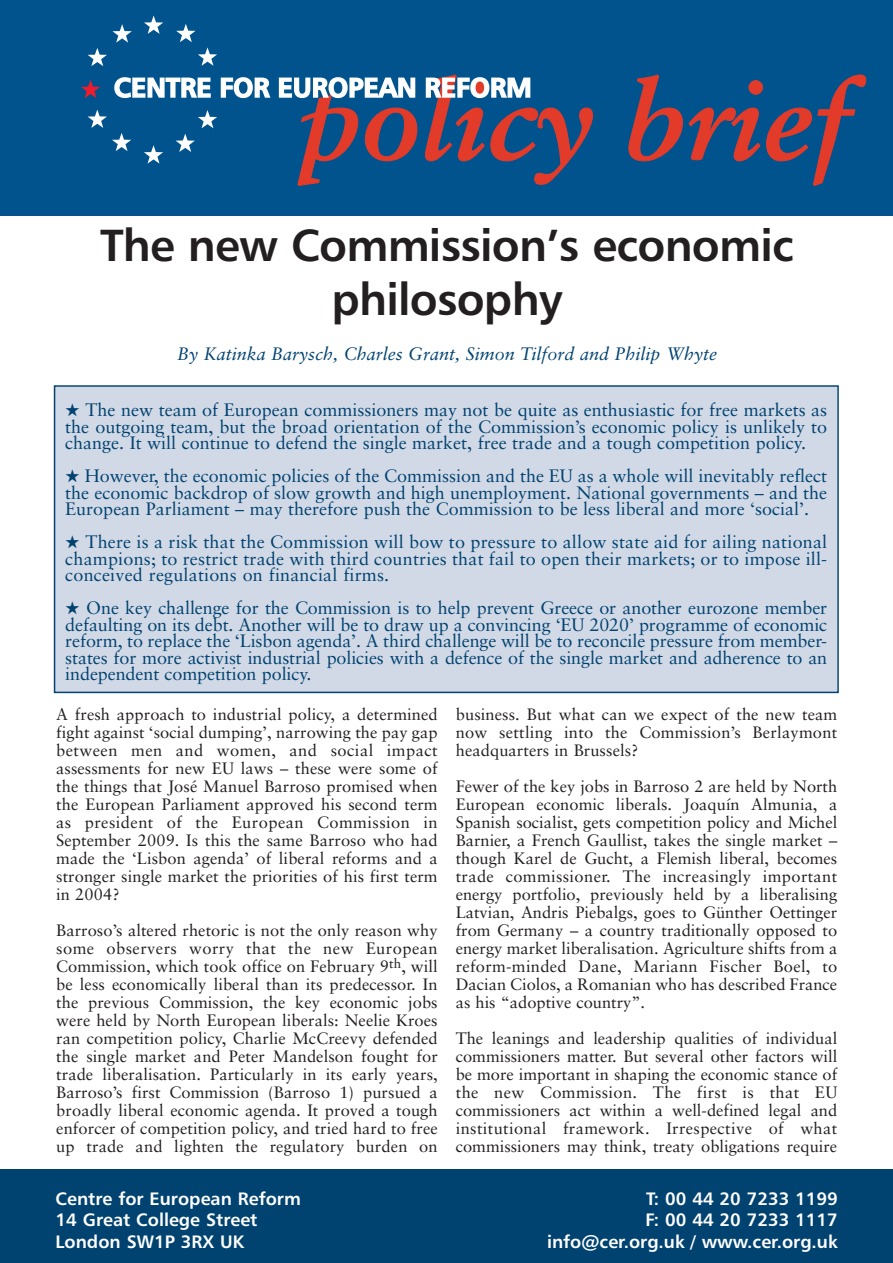
<style>
.page{position:relative;width:893px;height:1263px;background:#fff}
.page>*{position:absolute;margin:0;border:0;box-sizing:border-box;transform-origin:0 0}
.t1{font:45px/54px "Humanist 777 BT Bold B";letter-spacing:-.02em;color:#231f20;text-align:center}
.t2{font:18px/16.5px "Sabon";color:#004270;text-align:justify}
.t3{font:18px "Humanist 777 BT Bold B";color:#fff}
.t4{font:italic 18px "Sabon";color:#004270}
.t5{font:16.5px/18px "Sabon";letter-spacing:.005em;color:#231f20;text-align:justify}
</style>
<div class="page">
<div style="left:0;top:1169px;width:893px;height:94px;background:#004270"></div>
<div style="left:0;top:0;width:893px;height:215px;background:#00538d"></div>
<svg style="left:628px;top:74px;width:239px;height:112px"></svg>
<svg style="left:81px;top:16px;width:190px;height:148px"></svg>
<svg style="left:278px;top:77px;width:140px;height:109px"></svg>
<svg style="left:425px;top:74px;width:168px;height:111px"></svg>
<div style="left:55px;top:387px;width:782px;height:305px;background:#d2d9e6"></div>
<div style="left:54px;top:385px;width:785px;height:308px;border:2px solid #004270"></div>
<h1 class="t1" style="left:100px;top:222px;width:696px">The new Commission’s economic philosophy</h1>
<p class="t4" style="left:177px;top:346px;width:541px">By Katinka Barysch, Charles Grant, Simon Tilford and Philip Whyte</p>
<p class="t2" style="left:65px;top:403px;width:763px">★ The new team of European commissioners may not be quite as enthusiastic for free markets as the outgoing team, but the broad orientation of the Commission’s economic policy is unlikely to change. It will continue to defend the single market, free trade and a tough competition policy.</p>
<p class="t2" style="left:65px;top:469px;width:763px">★ However, the economic policies of the Commission and the EU as a whole will inevitably reflect the economic backdrop of slow growth and high unemployment. National governments – and the European Parliament – may therefore push the Commission to be less liberal and more ‘social’.</p>
<p class="t2" style="left:65px;top:535px;width:763px">★ There is a risk that the Commission will bow to pressure to allow state aid for ailing national champions; to restrict trade with third countries that fail to open their markets; or to impose ill&shy;conceived regulations on financial firms.</p>
<p class="t2" style="left:65px;top:601px;width:763px">★ One key challenge for the Commission is to help prevent Greece or another eurozone member defaulting on its debt. Another will be to draw up a convincing ‘EU 2020’ programme of economic reform, to replace the ‘Lisbon agenda’. A third challenge will be to reconcile pressure from member&shy;states for more activist industrial policies with a defence of the single market and adherence to an independent competition policy.</p>
<p class="t5" style="left:56px;top:707px;width:383px">A fresh approach to industrial policy, a determined fight against ‘social dumping’, narrowing the pay gap between men and women, and social impact assessments for new EU laws – these were some of the things that José Manuel Barroso promised when the European Parliament approved his second term as president of the European Commission in September 2009. Is this the same Barroso who had made the ‘Lisbon agenda’ of liberal reforms and a stronger single market the priorities of his first term in 2004?</p>
<p class="t5" style="left:56px;top:923px;width:383px">Barroso’s altered rhetoric is not the only reason why some observers worry that the new European Commission, which took office on February 9<sup>th</sup>, will be less economically liberal than its predecessor. In the previous Commission, the key economic jobs were held by North European liberals: Neelie Kroes ran competition policy, Charlie McCreevy defended the single market and Peter Mandelson fought for trade liberalisation. Particularly in its early years, Barroso’s first Commission (Barroso 1) pursued a broadly liberal economic agenda. It proved a tough enforcer of competition policy, and tried hard to free up trade and lighten the regulatory burden on</p>
<p class="t5" style="left:456px;top:707px;width:383px">business. But what can we expect of the new team now settling into the Commission’s Berlaymont headquarters in Brussels?</p>
<p class="t5" style="left:456px;top:779px;width:383px">Fewer of the key jobs in Barroso 2 are held by North European economic liberals. Joaquín Almunia, a Spanish socialist, gets competition policy and Michel Barnier, a French Gaullist, takes the single market – though Karel de Gucht, a Flemish liberal, becomes trade commissioner. The increasingly important energy portfolio, previously held by a liberalising Latvian, Andris Piebalgs, goes to Günther Oettinger from Germany – a country traditionally opposed to energy market liberalisation. Agriculture shifts from a reform-minded Dane, Mariann Fischer Boel, to Dacian Ciolos, a Romanian who has described France as his “adoptive country”.</p>
<p class="t5" style="left:456px;top:1031px;width:383px">The leanings and leadership qualities of individual commissioners matter. But several other factors will be more important in shaping the economic stance of the new Commission. The first is that EU commissioners act within a well-defined legal and institutional framework. Irrespective of what commissioners may think, treaty obligations require</p>
<p class="t3" style="left:56px;top:1191px;width:247px">Centre for European Reform</p>
<p class="t3" style="left:646px;top:1191px;width:193px">T: 00 44 20 7233 1199</p>
<p class="t3" style="left:56px;top:1213px;width:204px">14 Great College Street</p>
<p class="t3" style="left:645px;top:1213px;width:194px">F: 00 44 20 7233 1117</p>
<p class="t3" style="left:56px;top:1234px;width:190px">London SW1P 3RX UK</p>
<p class="t3" style="left:547px;top:1234px;width:292px">info@cer.org.uk / www.cer.org.uk</p>
</div>
